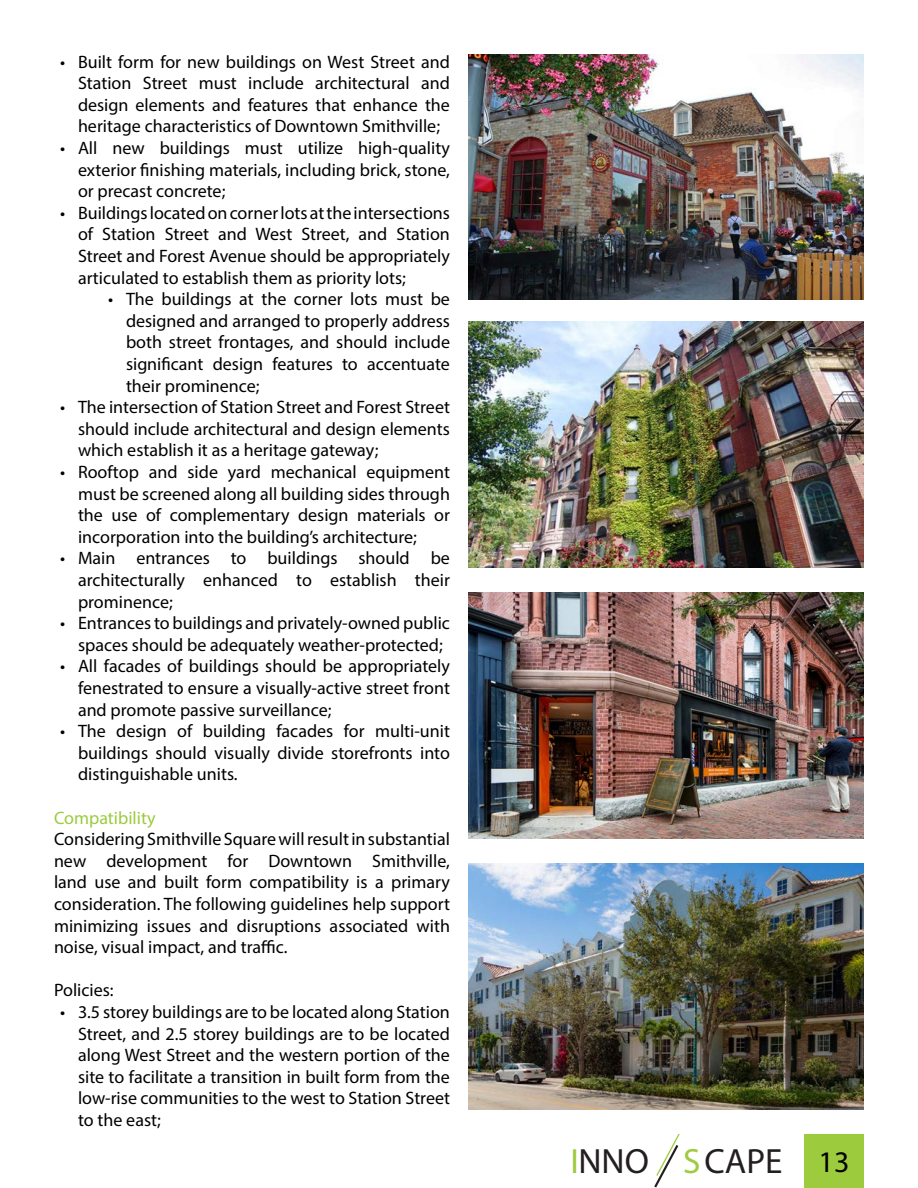
<style>
.page{position:relative;width:918px;height:1188px;background:#fff}
.page>*{position:absolute;margin:0;border:0;box-sizing:border-box;transform-origin:0 0}
.t1{font:35.25px "Shree Dev 0714";color:#231f20}
.t2{font:18px/21.6px "Myriad Pro";color:#000;text-align:justify}
.t3{font:18px "Myriad Pro";color:#9ccb3e}
.s1{font-weight:700;color:#9ecb3f}
.s2{font-family:"Myriad Pro";font-size:30px;color:#000}
</style>
<div class="page">
<div style="left:804px;top:1134px;width:60px;height:54px;background:#9ccb3e"></div>
<svg style="left:654px;top:1134px;width:26px;height:53px"></svg>
<img style="left:468px;top:54px;width:396px;height:246px">
<img style="left:468px;top:322px;width:396px;height:246px">
<img style="left:468px;top:593px;width:396px;height:245px">
<img style="left:468px;top:864px;width:396px;height:245px">
<p class="t2" style="left:78px;top:50px;width:374px;text-indent:-18px">• Built form for new buildings on West Street and Station Street must include architectural and design elements and features that enhance the heritage characteristics of Downtown Smithville;</p>
<p class="t2" style="left:78px;top:137px;width:374px;text-indent:-18px">• All new buildings must utilize high-quality exterior finishing materials, including brick, stone, or precast concrete;</p>
<p class="t2" style="left:78px;top:202px;width:374px;text-indent:-18px">• Buildings located on corner lots at the intersections of Station Street and West Street, and Station Street and Forest Avenue should be appropriately articulated to establish them as priority lots;</p>
<p class="t2" style="left:126px;top:288px;width:326px;text-indent:-18px">• The buildings at the corner lots must be designed and arranged to properly address both street frontages, and should include significant design features to accentuate their prominence;</p>
<p class="t2" style="left:78px;top:396px;width:373px;text-indent:-18px">• The intersection of Station Street and Forest Street should include architectural and design elements which establish it as a heritage gateway;</p>
<p class="t2" style="left:78px;top:461px;width:374px;text-indent:-18px">• Rooftop and side yard mechanical equipment must be screened along all building sides through the use of complementary design materials or incorporation into the building’s architecture;</p>
<p class="t2" style="left:78px;top:547px;width:374px;text-indent:-18px">• Main entrances to buildings should be architecturally enhanced to establish their prominence;</p>
<p class="t2" style="left:60px;top:612px;width:392px;text-align:center">• Entrances to buildings and privately-owned public spaces should be adequately weather-protected;</p>
<p class="t2" style="left:78px;top:655px;width:374px;text-indent:-18px">• All facades of buildings should be appropriately fenestrated to ensure a visually-active street front and promote passive surveillance;</p>
<p class="t2" style="left:78px;top:720px;width:374px;text-indent:-18px">• The design of building facades for multi-unit buildings should visually divide storefronts into distinguishable units.</p>
<p class="t3" style="left:54px;top:806px;width:103px">Compatibility</p>
<p class="t2" style="left:54px;top:828px;width:398px">Considering Smithville Square will result in substantial new development for Downtown Smithville, land use and built form compatibility is a primary consideration. The following guidelines help support minimizing issues and disruptions associated with noise, visual impact, and traffic.</p>
<p class="t2" style="left:54px;top:979px;width:61px">Policies:</p>
<p class="t2" style="left:78px;top:1001px;width:374px;text-indent:-18px">• 3.5 storey buildings are to be located along Station Street, and 2.5 storey buildings are to be located along West Street and the western portion of the site to facilitate a transition in built form from the low-rise communities to the west to Station Street to the east;</p>
<h1 class="t1" style="left:571px;top:1139px;width:280px"><span class="s1">I</span>NNO <span class="s1">S</span>CAPE <span class="s2">13</span></h1>
</div>
